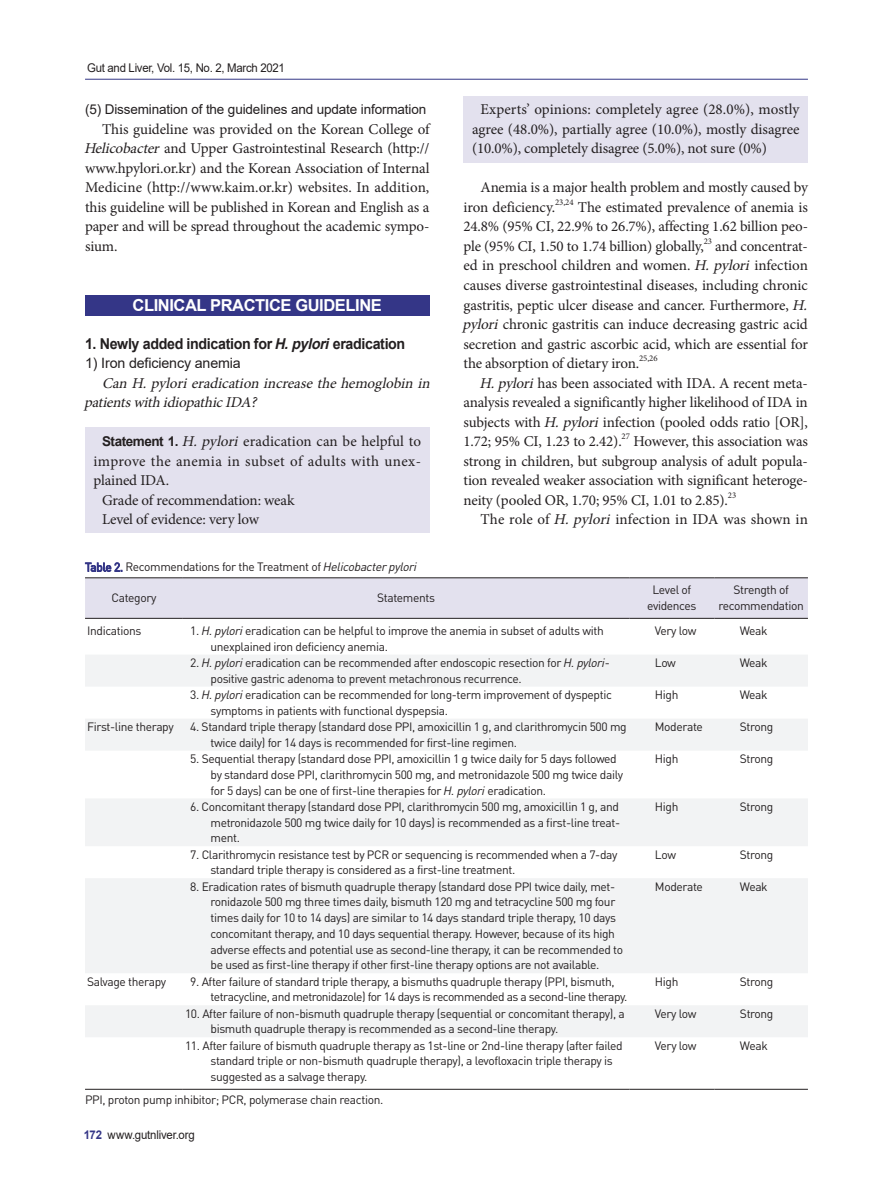
<style>
.page{position:relative;width:893px;height:1191px;background:#fff}
.page>*{position:absolute;margin:0;border:0;box-sizing:border-box;transform-origin:0 0}
.t1{font:700 16.5px "Arial";letter-spacing:-.025em;color:#fff}
.t2{font:15px/19.5px "Minion Pro";letter-spacing:-.01em;color:#231f20;text-align:justify}
.t3{font:italic 15px/19.5px "Minion Pro";color:#231f20}
.t4{font:700 15px "Arial";letter-spacing:-.025em;color:#231f20;scale:.95 1}
.t5{font:15px "Minion Pro";letter-spacing:.025em;color:#231f20}
.t6{font:15px "Minion Pro";letter-spacing:.01em;color:#231f20}
.t7{font:14.25px "Arial";letter-spacing:-.01em;color:#231f20}
.t8{font:13.5px "Arial";letter-spacing:-.01em;color:#231f20}
.t9{font:12px/15.8px "DIN Pro";letter-spacing:-.03em;color:#231f20}
.t10{font:12px "Arial";letter-spacing:-.025em;color:#231f20;scale:.95 1}
.t11{font:8.7px "Minion Pro";letter-spacing:-.01em;color:#231f20}
.s1{font-style:italic}
.s2{font-family:"Arial";font-weight:700;font-size:13.5px}
.s3{color:#343687}
.s4{font-weight:700;color:#343687}
</style>
<div class="page">
<hr style="left:85px;top:79px;width:723px;height:1px;background:#343687">
<div style="left:85px;top:295px;width:344px;height:21px;background:#343687"></div>
<div style="left:85px;top:427px;width:344px;height:67px;background:#e3e1ee"></div>
<div style="left:85px;top:486px;width:344px;height:27px;background:#e3e1ee"></div>
<div style="left:85px;top:505px;width:344px;height:28px;background:#e3e1ee"></div>
<div style="left:463px;top:96px;width:345px;height:66px;background:#e3e1ee"></div>
<div style="left:85px;top:578px;width:723px;height:40px;background:#e3e1ee"></div>
<svg style="left:85px;top:655px;width:723px;height:382px;fill:#f2f3f4"></svg>
<hr style="left:85px;top:577px;width:98px;height:1px;background:#231f20">
<hr style="left:183px;top:577px;width:446px;height:1px;background:#231f20">
<hr style="left:629px;top:577px;width:85px;height:1px;background:#231f20">
<hr style="left:714px;top:577px;width:94px;height:1px;background:#231f20">
<hr style="left:85px;top:1089px;width:98px;height:1px;background:#231f20">
<hr style="left:183px;top:1089px;width:446px;height:1px;background:#231f20">
<hr style="left:629px;top:1089px;width:85px;height:1px;background:#231f20">
<hr style="left:714px;top:1089px;width:94px;height:1px;background:#231f20">
<hr style="left:85px;top:618px;width:98px;height:1px;background:#231f20">
<hr style="left:183px;top:618px;width:446px;height:1px;background:#231f20">
<hr style="left:629px;top:618px;width:85px;height:1px;background:#231f20">
<hr style="left:714px;top:618px;width:94px;height:1px;background:#231f20">
<p class="t10" style="left:87px;top:60px;width:210px">Gut and Liver, Vol. 15, No. 2, March 2021</p>
<p class="t8" style="left:85px;top:100px;width:343px">(5) Dissemination of the guidelines and update information</p>
<p class="t2" style="left:84px;top:119px;width:347px;text-indent:18px">This guideline was provided on the Korean College of <span class="s1">Helicobacter</span> and Upper Gastrointestinal Research (http:// www.hpylori.or.kr) and the Korean Association of Internal Medicine (http://www.kaim.or.kr) websites. In addition, this guideline will be published in Korean and English as a paper and will be spread throughout the academic sympo&shy;sium.</p>
<h1 class="t1" style="left:133px;top:294px;width:251px">CLINICAL PRACTICE GUIDELINE</h1>
<p class="t4" style="left:85px;top:333px;width:339px">1. Newly added indication for <span class="s1">H.pylori</span>eradication</p>
<p class="t7" style="left:85px;top:353px;width:157px">1) Iron deficiency anemia</p>
<p class="t3" style="left:84px;top:373px;width:351px;text-indent:18px">Can H.pylorieradication increasethehemoglobin in patientswithidiopathicIDA?</p>
<p class="t2" style="left:102px;top:431px;width:320px"><span class="s2">Statement 1.</span> <span class="s1">H.pylori</span> eradication can be helpful to</p>
<p class="t5" style="left:94px;top:451px;width:329px">improve the anemia in subset of adults with unex-</p>
<p class="t2" style="left:94px;top:470px;width:77px">plained IDA.</p>
<p class="t2" style="left:102px;top:490px;width:194px">Grade of recommendation: weak</p>
<p class="t2" style="left:102px;top:509px;width:158px">Level of evidence: very low</p>
<p class="t2" style="left:472px;top:100px;width:329px;text-indent:9px">Experts’ opinions: completely agree (28.0%), mostly agree (48.0%), partially agree (10.0%), mostly disagree (10.0%), completely disagree (5.0%), not sure (0%)</p>
<p class="t2" style="left:463px;top:178px;width:346px;text-indent:17px">Anemia is a major health problem and mostly caused by iron deficiency.</p>
<p class="t11" style="left:555px;top:196px;width:20px">23,24</p>
<p class="t2" style="left:463px;top:197px;width:346px;text-indent:114px">The estimated prevalence of anemia is 24.8% (95% CI, 22.9% to 26.7%), affecting 1.62 billion peo&shy;ple (95% CI, 1.50 to 1.74 billion) globally,</p>
<p class="t11" style="left:704px;top:235px;width:10px">23</p>
<p class="t2" style="left:462px;top:236px;width:350px;text-align:left;text-indent:253px">and concentrat&shy;ed in preschool children and women. <span class="s1">H.pylori</span> infection causes diverse gastrointestinal diseases, including chronic gastritis, peptic ulcer disease and cancer. Furthermore, <span class="s1">H. pylori</span> chronic gastritis can induce decreasing gastric acid secretion and gastric ascorbic acid, which are essential for the absorption of dietary iron.</p>
<p class="t11" style="left:639px;top:352px;width:20px">25,26</p>
<p class="t2" style="left:463px;top:373px;width:346px;text-indent:16px"><span class="s1">H.pylori</span>has been associated with IDA. A recent meta&shy;analysis revealed a significantly higher likelihood of IDA in subjects with <span class="s1">H.pylori</span> infection (pooled odds ratio [OR], 1.72; 95% CI, 1.23 to 2.42).</p>
<p class="t11" style="left:622px;top:430px;width:10px">27</p>
<p class="t2" style="left:463px;top:431px;width:346px;text-indent:170px">However, this association was strong in children, but subgroup analysis of adult popula&shy;tion revealed weaker association with significant heteroge&shy;neity (pooled OR, 1.70; 95% CI, 1.01 to 2.85).</p>
<p class="t11" style="left:728px;top:489px;width:10px">23</p>
<p class="t6" style="left:480px;top:509px;width:329px">The role of <span class="s1">H.pylori</span> infection in IDA was shown in</p>
<p class="t9" style="left:85px;top:559px;width:336px"><span class="s3">Table 2.</span> Recommendations for the Treatment of <span class="s1">Helicobacterpylori</span></p>
<p class="t9" style="left:111px;top:589px;width:46px">Category</p>
<p class="t9" style="left:377px;top:589px;width:59px">Statements</p>
<p class="t9" style="left:647px;top:582px;width:51px;text-align:center">Level of evidences</p>
<p class="t9" style="left:718px;top:582px;width:87px;text-align:center">Strength of recommendation</p>
<p class="t9" style="left:87px;top:622px;width:56px">Indications</p>
<p class="t9" style="left:210px;top:622px;width:395px;text-indent:-20px">1. <span class="s1">H.pylori</span>eradication can be helpful to improve the anemia in subset of adults with unexplained iron deficiency anemia.</p>
<p class="t9" style="left:655px;top:622px;width:43px">Very low</p>
<p class="t9" style="left:740px;top:622px;width:29px">Weak</p>
<p class="t9" style="left:210px;top:654px;width:401px;text-indent:-20px">2. <span class="s1">H.pylori</span>eradication can be recommended after endoscopic resection for <span class="s1">H.pylori&shy;</span>positive gastric adenoma to prevent metachronous recurrence.</p>
<p class="t9" style="left:655px;top:654px;width:23px">Low</p>
<p class="t9" style="left:740px;top:654px;width:29px">Weak</p>
<p class="t9" style="left:210px;top:686px;width:403px;text-indent:-20px">3. <span class="s1">H.pylori</span>eradication can be recommended for long-term improvement of dyspeptic symptoms in patients with functional dyspepsia.</p>
<p class="t9" style="left:655px;top:686px;width:25px">High</p>
<p class="t9" style="left:740px;top:686px;width:29px">Weak</p>
<p class="t9" style="left:87px;top:718px;width:88px">First-line therapy</p>
<p class="t9" style="left:210px;top:718px;width:418px;text-indent:-20px">4. Standard triple therapy (standard dose PPI, amoxicillin 1 g, and clarithromycin 500 mg twice daily) for 14 days is recommended for first-line regimen.</p>
<p class="t9" style="left:655px;top:718px;width:50px">Moderate</p>
<p class="t9" style="left:740px;top:718px;width:35px">Strong</p>
<p class="t9" style="left:210px;top:750px;width:414px;text-indent:-20px">5. Sequential therapy (standard dose PPI, amoxicillin 1 g twice daily for 5 days followed by standard dose PPI, clarithromycin 500 mg, and metronidazole 500 mg twice daily for 5 days) can be one of first-line therapies for <span class="s1">H.pylori</span>eradication.</p>
<p class="t9" style="left:655px;top:750px;width:25px">High</p>
<p class="t9" style="left:740px;top:750px;width:35px">Strong</p>
<p class="t9" style="left:210px;top:798px;width:411px;text-align:justify;text-indent:-20px">6. Concomitant therapy (standard dose PPI, clarithromycin 500 mg, amoxicillin 1 g, and metronidazole 500 mg twice daily for 10 days) is recommended as a first-line treat&shy;ment.</p>
<p class="t9" style="left:655px;top:798px;width:25px">High</p>
<p class="t9" style="left:740px;top:798px;width:35px">Strong</p>
<p class="t9" style="left:210px;top:846px;width:409px;text-indent:-20px">7. Clarithromycin resistance test by PCR or sequencing is recommended when a 7-day standard triple therapy is considered as a first-line treatment.</p>
<p class="t9" style="left:655px;top:846px;width:23px">Low</p>
<p class="t9" style="left:740px;top:846px;width:35px">Strong</p>
<p class="t9" style="left:211px;top:878px;width:414px;text-indent:-20px">8. Eradication rates of bismuth quadruple therapy (standard dose PPI twice daily, met&shy;ronidazole 500 mg three times daily, bismuth 120 mg and tetracycline 500 mg four times daily for 10 to 14 days) are similar to 14 days standard triple therapy, 10 days concomitant therapy, and 10 days sequential therapy. However, because of its high adverse effects and potential use as second-line therapy, it can be recommended to be used as first-line therapy if other first-line therapy options are not available.</p>
<p class="t9" style="left:655px;top:878px;width:50px">Moderate</p>
<p class="t9" style="left:740px;top:878px;width:29px">Weak</p>
<p class="t9" style="left:87px;top:973px;width:81px">Salvage therapy</p>
<p class="t9" style="left:211px;top:973px;width:418px;text-indent:-20px">9. After failure of standard triple therapy, a bismuths quadruple therapy (PPI, bismuth, tetracycline, and metronidazole) for 14 days is recommended as a second-line therapy.</p>
<p class="t9" style="left:655px;top:973px;width:25px">High</p>
<p class="t9" style="left:740px;top:973px;width:35px">Strong</p>
<p class="t9" style="left:211px;top:1005px;width:416px;text-indent:-26px">10. After failure of non-bismuth quadruple therapy (sequential or concomitant therapy), a bismuth quadruple therapy is recommended as a second-line therapy.</p>
<p class="t9" style="left:655px;top:1005px;width:43px">Very low</p>
<p class="t9" style="left:740px;top:1005px;width:35px">Strong</p>
<p class="t9" style="left:211px;top:1037px;width:414px;text-indent:-26px">11. After failure of bismuth quadruple therapy as 1st-line or 2nd-line therapy (after failed standard triple or non-bismuth quadruple therapy), a levofloxacin triple therapy is suggested as a salvage therapy.</p>
<p class="t9" style="left:655px;top:1037px;width:43px">Very low</p>
<p class="t9" style="left:740px;top:1037px;width:29px">Weak</p>
<p class="t9" style="left:85px;top:1091px;width:300px">PPI, proton pump inhibitor; PCR, polymerase chain reaction.</p>
<p class="t10" style="left:84px;top:1126px;width:118px"><span class="s4">172</span> www.gutnliver.org</p>
</div>
